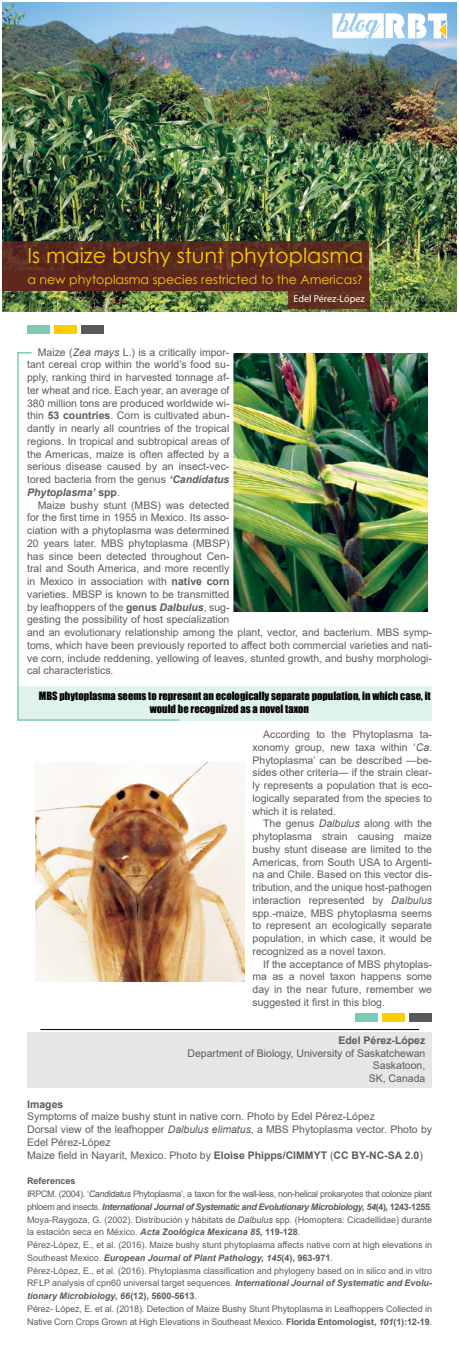
<style>
.page{position:relative;width:459px;height:1350px;background:#fff}
.page>*{position:absolute;margin:0;border:0;box-sizing:border-box;transform-origin:0 0}
.t1{font:20.85px "Century Gothic";color:#ffcb05}
.t2{font:12.52px "Century Gothic";color:#ffcb05}
.t3{font:10.5px/12.8px "Arial";color:#5c5c5e;text-align:justify}
.t4{font:10.5px/12.8px "Impact";color:#000}
.t5{font:700 10.5px "Arial";color:#5c5c5e}
.t6{font:10.05px "Myriad Pro";color:#fff}
.t7{font:9px/12.8px "Arial";color:#5c5c5e}
.s1{font-family:"Myriad Pro"}
.s2{font-style:italic}
.s3{font-weight:700}
.s4{font-weight:700;font-style:italic}
</style>
<div class="page">
<div style="left:27px;top:1032px;width:405px;height:56px;background:#e6e6e6"></div>
<div style="left:27px;top:326px;width:22px;height:8px;background:#7ecbb5"></div>
<div style="left:355px;top:1014px;width:22px;height:8px;background:#7ecbb5"></div>
<div style="left:54px;top:326px;width:22px;height:8px;background:#ffcb05"></div>
<div style="left:383px;top:1014px;width:22px;height:8px;background:#ffcb05"></div>
<div style="left:82px;top:326px;width:22px;height:8px;background:#58595b"></div>
<div style="left:410px;top:1014px;width:22px;height:8px;background:#58595b"></div>
<hr style="left:40px;top:1029px;width:379px;height:1px;background:#000">
<img style="left:36px;top:762px;width:208px;height:219px">
<img style="left:234px;top:354px;width:194px;height:258px">
<div style="left:17px;top:686px;width:415px;height:35px;background:#dff2ec"></div>
<svg style="left:17px;top:352px;width:163px;height:369px"></svg>
<img style="left:3px;top:2px;width:453px;height:310px">
<svg style="left:333px;top:13px;width:114px;height:26px"></svg>
<div style="left:3px;top:241px;width:366px;height:50px;background:#5f251d"></div>
<div style="left:288px;top:291px;width:82px;height:18px;background:#603221"></div>
<h1 class="t1" style="left:28px;top:241px;width:337px">Is maize bushy stunt phytoplasma</h1>
<p class="t2" style="left:28px;top:271px;width:336px">a new phytoplasma species restricted to the Americas<span class="s1">?</span></p>
<p class="t6" style="left:294px;top:293px;width:73px">Edel Pérez-López</p>
<p class="t3" style="left:27px;top:346px;width:204px;text-indent:11px">Maize (<span class="s2">Zea mays</span> L.) is a critically impor&shy;tant cereal crop within the world’s food su&shy;pply, ranking third in harvested tonnage af&shy;ter wheat and rice. Each year, an average of 380 million tons are produced worldwide wi&shy;thin <span class="s3">53 countries</span>. Corn is cultivated abun&shy;dantly in nearly all countries of the tropical regions. In tropical and subtropical areas of the Americas, maize is often affected by a serious disease caused by an insect-vec&shy;tored bacteria from the genus <span class="s4">‘Candidatus Phytoplasma’</span> <span class="s3">spp</span>.</p>
<p class="t3" style="left:27px;top:498px;width:407px;text-align:left;text-indent:11px">Maize bushy stunt (MBS) was detected<br>for the first time in 1955 in Mexico. Its asso-<br>ciation with a phytoplasma was determined<br>20 years later. MBS phytoplasma (MBSP)<br>has since been detected throughout Cen-<br>tral and South America, and more recently<br>in Mexico in association with <span class="s3">native corn<br></span>varieties. MBSP is known to be transmitted<br>by leafhoppers of the <span class="s3">genus</span> <span class="s4">Dalbulus</span>, sug-<br>gesting the possibility of host specialization<br>and an evolutionary relationship among the plant, vector, and bacterium. MBS symp&shy;toms, which have been previously reported to affect both commercial varieties and nati&shy;ve corn, include reddening, yellowing of leaves, stunted growth, and bushy morphologi&shy;cal characteristics.</p>
<p class="t4" style="left:150px;top:689px;width:282px;text-indent:-111px">MBS phytoplasma seems to represent an ecologically separate population, in which case, it would be recognized as a novel taxon</p>
<p class="t3" style="left:253px;top:728px;width:181px;text-indent:11px">According to the Phytoplasma ta&shy;xonomy group, new taxa within ‘<span class="s2">Ca</span>.<br>Phytoplasma’ can be described —be&shy;sides other criteria— if the strain clear&shy;ly represents a population that is eco&shy;logically separated from the species to which it is related.</p>
<p class="t3" style="left:253px;top:817px;width:181px;text-indent:11px">The genus <span class="s2">Dalbulus</span> along with the phytoplasma strain causing maize bushy stunt disease are limited to the Americas, from South USA to Argenti&shy;na and Chile. Based on this vector dis&shy;tribution, and the unique host-pathogen interaction represented by <span class="s2">Dalbulus </span>spp.-maize, MBS phytoplasma seems to represent an ecologically separate population, in which case, it would be recognized as a novel taxon.</p>
<p class="t3" style="left:253px;top:957px;width:181px;text-indent:11px">If the acceptance of MBS phytoplas&shy;ma as a novel taxon happens some day in the near future, remember we suggested it first in this blog.</p>
<p class="t5" style="left:338px;top:1033px;width:88px">Edel Pérez-López</p>
<p class="t3" style="left:187px;top:1047px;width:239px;text-align:right">Department of Biology, University of Saskatchewan<br>Saskatoon,<br>SK, Canada</p>
<p class="t5" style="left:27px;top:1097px;width:38px">Images</p>
<p class="t3" style="left:27px;top:1110px;width:407px;text-align:left">Symptoms of maize bushy stunt in native corn. Photo by Edel Pérez-López<br>Dorsal view of the leafhopper <span class="s2">Dalbulus elimatus</span>, a MBS Phytoplasma vector. Photo by Edel Pérez-López<br>Maize field in Nayarit, Mexico. Photo by <span class="s3">Eloise Phipps/CIMMYT</span> (<span class="s3">CC BY-NC-SA 2.0</span>)</p>
<p class="t7" style="left:27px;top:1175px;width:407px"><span class="s3">References<br></span>IRPCM. (2004). ‘<span class="s2">Candidatus</span> Phytoplasma’, a taxon for the wall-less, non-helical prokaryotes that colonize plant phloem and insects. <span class="s4">International Journal of Systematic and Evolutionary Microbiology, 54</span><span class="s3">(4), 1243-1255</span><span class="s2">.<br></span>Moya-Raygoza, G. (2002). Distribución y hábitats de <span class="s2">Dalbulus</span> spp. (Homoptera: Cicadellidae) durante la estación seca en México. <span class="s4">Acta Zoológica Mexicana 85,</span> <span class="s3">119-128</span>.<br>Pérez-López, E., et al. (2016). Maize bushy stunt phytoplasma affects native corn at high elevations in Southeast Mexico. <span class="s4">European Journal of Plant Pathology, 145</span><span class="s3">(4), 963-971</span><span class="s2">.<br></span>Pérez-López, E., et al. (2016). Phytoplasma classification and phylogeny based on in silico and in vitro RFLP analysis of cpn60 universal target sequences. <span class="s4">International Journal of Systematic and Evolu&shy;tionary Microbiology, 66</span><span class="s3">(12), 5600-5613</span>.<br>Pérez- López, E. et al. (2018). Detection of Maize Bushy Stunt Phytoplasma in Leafhoppers Collected in Native Corn Crops Grown at High Elevations in Southeast Mexico. <span class="s3">Florida Entomologist,</span> <span class="s4">101</span><span class="s3">(1):12-19</span>.</p>
</div>
